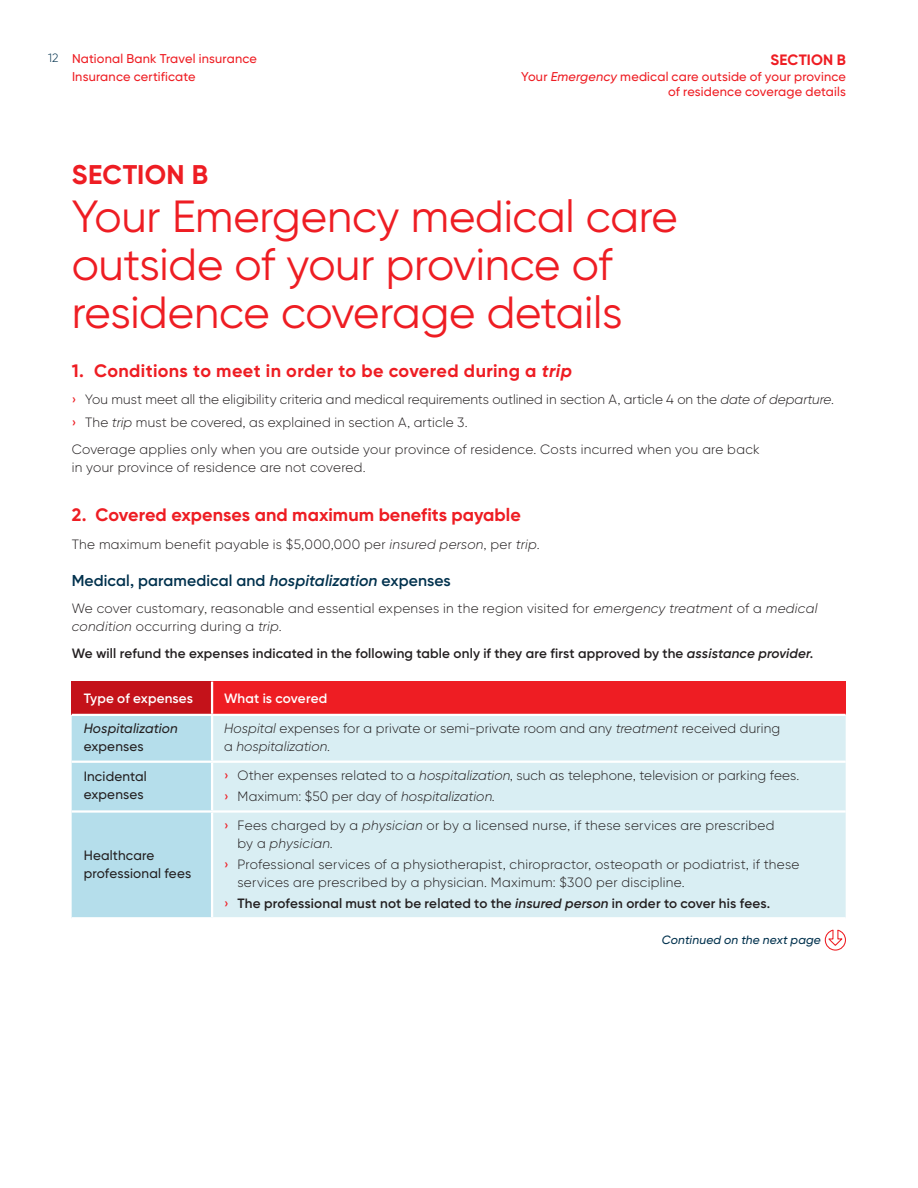
<style>
.page{position:relative;width:918px;height:1188px;background:#fff}
.page>*{position:absolute;margin:0;border:0;box-sizing:border-box;transform-origin:0 0}
.t1{font:45px/48px "Gilroy BN";letter-spacing:-.01em;color:#ee1d23}
.t2{font:700 27px "Gilroy BN";letter-spacing:.01em;color:#ee1d23}
.t3{font:700 18px "Gilroy BN";letter-spacing:.005em;color:#ee1d23}
.t4{font:600 15.75px "Gilroy BN";letter-spacing:.005em;color:#00314d}
.t5{font:700 15px "Gilroy BN";letter-spacing:.01em;color:#ee1d23}
.t6{font:300 13.5px/18px "Gilroy BN";letter-spacing:.015em;color:#231f20}
.t7{font:600 13.5px "Gilroy BN";letter-spacing:.01em;color:#231f20}
.t8{font:500 13.5px/18px "Gilroy BN";letter-spacing:.01em;color:#231f20}
.t9{font:600 13.5px "Gilroy BN";letter-spacing:.01em;color:#fff}
.t10{font:italic 500 13.5px "Gilroy BN";letter-spacing:.005em;color:#231f20}
.t11{font:500 12.75px/18px "Gilroy BN";letter-spacing:.015em;color:#ee1d23}
.t12{font:italic 500 12px "Gilroy BN";letter-spacing:.015em;color:#00314d}
.t13{font:300 12px "Gilroy BN";color:#00314d}
.s1{font-style:italic}
.s2{font-weight:500;color:#ee1d23}
</style>
<div class="page">
<div style="left:72px;top:682px;width:140px;height:33px;background:#c4121a"></div>
<div style="left:212px;top:682px;width:634px;height:33px;background:#ee1d23"></div>
<div style="left:72px;top:716px;width:139px;height:201px;background:#b5deeb"></div>
<div style="left:213px;top:716px;width:633px;height:201px;background:#d9eef3"></div>
<hr style="left:211px;top:682px;width:2px;height:32px;background:#fff">
<hr style="left:72px;top:714px;width:140px;height:2px;background:#fff">
<hr style="left:212px;top:714px;width:634px;height:2px;background:#fff">
<hr style="left:72px;top:761px;width:140px;height:2px;background:#fff">
<hr style="left:212px;top:761px;width:634px;height:2px;background:#fff">
<hr style="left:72px;top:810px;width:140px;height:3px;background:#fff">
<hr style="left:212px;top:810px;width:634px;height:3px;background:#fff">
<svg style="left:824px;top:929px;width:22px;height:22px"></svg>
<p class="t11" style="left:72px;top:49px;width:187px">National Bank Travel insurance<br>Insurance certificate</p>
<p class="t13" style="left:48px;top:51px;width:12px">12</p>
<p class="t5" style="left:771px;top:50px;width:77px">SECTION B</p>
<p class="t11" style="left:521px;top:69px;width:326px;line-height:15px;text-align:right">Your <span class="s1">Emergency</span> medical care outside of your province of residence coverage details</p>
<h2 class="t2" style="left:72px;top:157px;width:138px">SECTION B</h2>
<h1 class="t1" style="left:72px;top:191px;width:608px">Your Emergency medical care outside of your province of residence coverage details</h1>
<h3 class="t3" style="left:72px;top:360px;width:502px">1. Conditions to meet in order to be covered during a <span class="s1">trip</span></h3>
<p class="t6" style="left:72px;top:388px;width:764px;line-height:22.5px"><span class="s2">›</span> You must meet all the eligibility criteria and medical requirements outlined in section A, article 4 on the <span class="s1">date of departure</span>. <span class="s2">›</span> The <span class="s1">trip</span> must be covered, as explained in section A, article 3.</p>
<p class="t6" style="left:72px;top:440px;width:690px">Coverage applies only when you are outside your province of residence. Costs incurred when you are back in your province of residence are not covered.</p>
<h3 class="t3" style="left:72px;top:504px;width:451px">2. Covered expenses and maximum benefits payable</h3>
<p class="t6" style="left:72px;top:535px;width:469px">The maximum benefit payable is $5,000,000 per <span class="s1">insured person</span>, per <span class="s1">trip</span>.</p>
<p class="t4" style="left:72px;top:570px;width:381px">Medical, paramedical and <span class="s1">hospitalization</span> expenses</p>
<p class="t6" style="left:72px;top:599px;width:747px">We cover customary, reasonable and essential expenses in the region visited for <span class="s1">emergency treatment</span> of a <span class="s1">medical condition</span> occurring during a <span class="s1">trip</span>.</p>
<p class="t7" style="left:72px;top:645px;width:743px">We will refund the expenses indicated in the following table only if they are first approved by the <span class="s1">assistance provider</span>.</p>
<p class="t9" style="left:84px;top:690px;width:111px">Type of expenses</p>
<p class="t9" style="left:224px;top:690px;width:105px">What is covered</p>
<p class="t10" style="left:84px;top:720px;width:96px">Hospitalization</p>
<p class="t8" style="left:84px;top:737px;width:61px">expenses</p>
<p class="t6" style="left:224px;top:719px;width:558px"><span class="s1">Hospital</span> expenses for a private or semi-private room and any <span class="s1">treatment</span> received during a <span class="s1">hospitalization</span>.</p>
<p class="t8" style="left:84px;top:768px;width:65px">Incidental expenses</p>
<p class="t6" style="left:224px;top:765px;width:577px;line-height:21px"><span class="s2">›</span> Other expenses related to a <span class="s1">hospitalization</span>, such as telephone, television or parking fees. <span class="s2">›</span> Maximum: $50 per day of <span class="s1">hospitalization</span>.</p>
<p class="t8" style="left:84px;top:846px;width:109px">Healthcare professional fees</p>
<p class="t6" style="left:238px;top:816px;width:538px;text-indent:-14px"><span class="s2">›</span> Fees charged by a <span class="s1">physician</span> or by a licensed nurse, if these services are prescribed by a <span class="s1">physician</span>.</p>
<p class="t6" style="left:238px;top:855px;width:563px;text-indent:-14px"><span class="s2">›</span> Professional services of a physiotherapist, chiropractor, osteopath or podiatrist, if these services are prescribed by a physician. Maximum: $300 per discipline.</p>
<p class="t7" style="left:224px;top:895px;width:548px"><span class="s2">›</span> The professional must not be related to the <span class="s1">insured person</span> in order to cover his fees.</p>
<p class="t12" style="left:662px;top:933px;width:161px">Continued on the next page</p>
</div>
